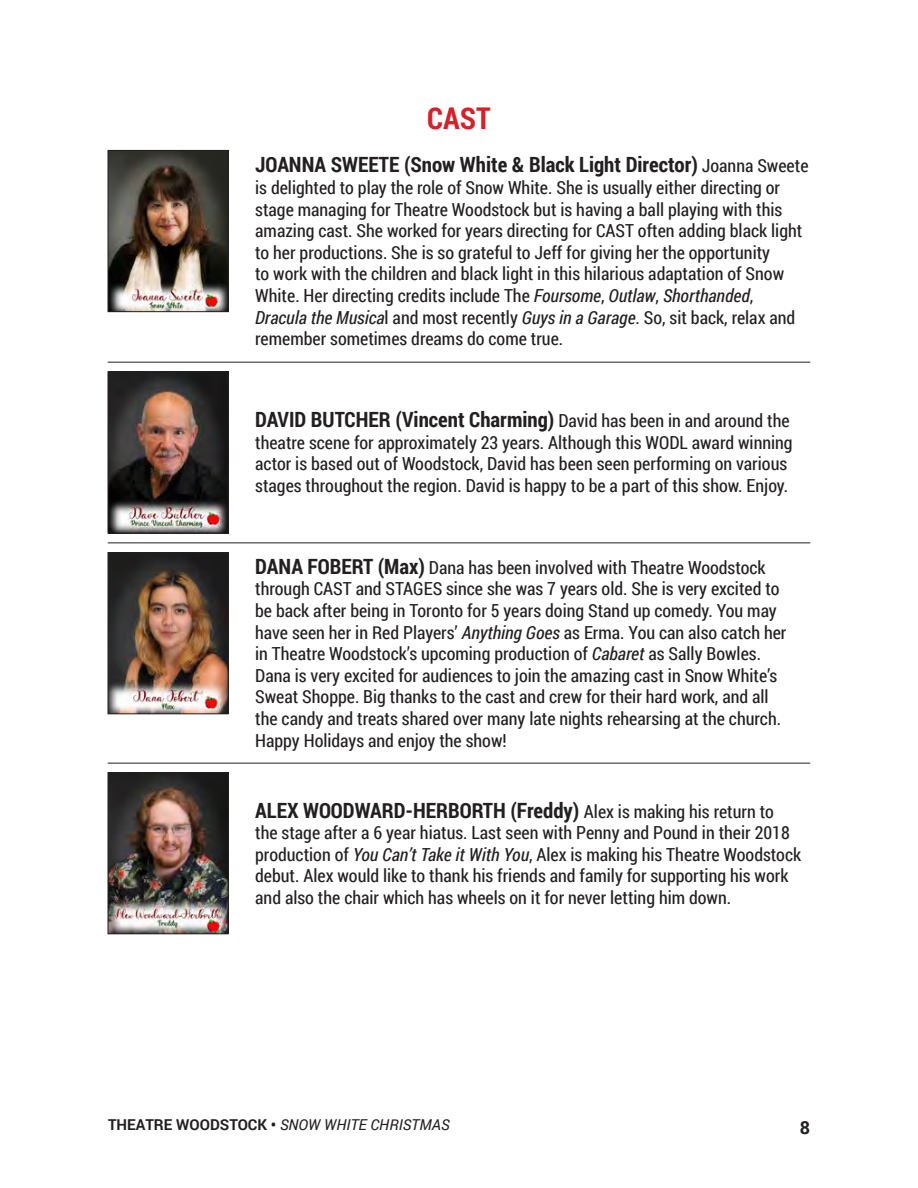
<style>
.page{position:relative;width:918px;height:1188px;background:#fff}
.page>*{position:absolute;margin:0;border:0;box-sizing:border-box;transform-origin:0 0}
.t1{font:700 30px "Roboto Condensed";color:#d2232a}
.t2{font:700 21px "Roboto Condensed";color:#231f20}
.t3{font:18px/21.6px "Roboto Condensed";color:#231f20}
.t4{font:700 18px "Roboto";color:#231f20}
.t5{font:italic 15px "Roboto";color:#231f20}
.s1{font-weight:400;font-size:18px}
.s2{font-style:italic}
.s3{font-weight:700;font-size:21px}
.s4{font-weight:700;font-style:normal}
</style>
<div class="page">
<hr style="left:108px;top:542px;width:702px;height:1px;background:#231f20">
<img style="left:110px;top:152px;width:117px;height:158px">
<div style="left:108px;top:150px;width:121px;height:162px;border:1px solid #231f20"></div>
<img style="left:110px;top:374px;width:117px;height:158px">
<div style="left:108px;top:372px;width:121px;height:162px;border:1px solid #231f20"></div>
<img style="left:110px;top:554px;width:117px;height:158px">
<div style="left:108px;top:552px;width:121px;height:162px;border:1px solid #231f20"></div>
<img style="left:110px;top:774px;width:117px;height:158px">
<div style="left:108px;top:772px;width:121px;height:162px;border:1px solid #231f20"></div>
<hr style="left:108px;top:362px;width:702px;height:1px;background:#231f20">
<hr style="left:108px;top:763px;width:702px;height:1px;background:#231f20">
<h1 class="t1" style="left:427px;top:97px;width:65px">CAST</h1>
<p class="t2" style="left:255px;top:150px;width:555px">JOANNA SWEETE (Snow White &amp; Black Light Director) <span class="s1">Joanna Sweete</span></p>
<p class="t3" style="left:255px;top:176px;width:549px">is delighted to play the role of Snow White. She is usually either directing or stage managing for Theatre Woodstock but is having a ball playing with this amazing cast. She worked for years directing for CAST often adding black light to her productions. She is so grateful to Jeff for giving her the opportunity<br>to work with the children and black light in this hilarious adaptation of Snow White. Her directing credits include The <span class="s2">Foursome</span>, <span class="s2">Outlaw</span>, <span class="s2">Shorthanded</span>, <span class="s2">Dracula the Musica</span>l and most recently <span class="s2">Guys in a Garage</span>. So, sit back, relax and remember sometimes dreams do come true.</p>
<p class="t2" style="left:255px;top:405px;width:536px">DAVID BUTCHER (Vincent Charming) <span class="s1">David has been in and around the</span></p>
<p class="t3" style="left:255px;top:431px;width:539px">theatre scene for approximately 23 years. Although this WODL award winning actor is based out of Woodstock, David has been seen performing on various stages throughout the region. David is happy to be a part of this show. Enjoy.</p>
<p class="t3" style="left:255px;top:556px;width:533px"><span class="s3">DANA FOBERT (Max)</span> Dana has been involved with Theatre Woodstock through CAST and STAGES since she was 7 years old. She is very excited to be back after being in Toronto for 5 years doing Stand up comedy. You may have seen her in Red Players’ <span class="s2">Anything Goes</span> as Erma. You can also catch her in Theatre Woodstock’s upcoming production of <span class="s2">Cabaret</span> as Sally Bowles.<br>Dana is very excited for audiences to join the amazing cast in Snow White’s Sweat Shoppe. Big thanks to the cast and crew for their hard work, and all the candy and treats shared over many late nights rehearsing at the church.<br>Happy Holidays and enjoy the show!</p>
<p class="t2" style="left:255px;top:795px;width:520px">ALEX WOODWARD-HERBORTH (Freddy) <span class="s1">Alex is making his return to</span></p>
<p class="t3" style="left:255px;top:821px;width:548px">the stage after a 6 year hiatus. Last seen with Penny and Pound in their 2018 production of <span class="s2">You Can’t Take it With You</span>, Alex is making his Theatre Woodstock debut. Alex would like to thank his friends and family for supporting his work and also the chair which has wheels on it for never letting him down.</p>
<p class="t5" style="left:108px;top:1114px;width:343px"><span class="s4">THEATRE WOODSTOCK •</span> SNOW WHITE CHRISTMAS</p>
<p class="t4" style="left:800px;top:1115px;width:12px">8</p>
</div>
